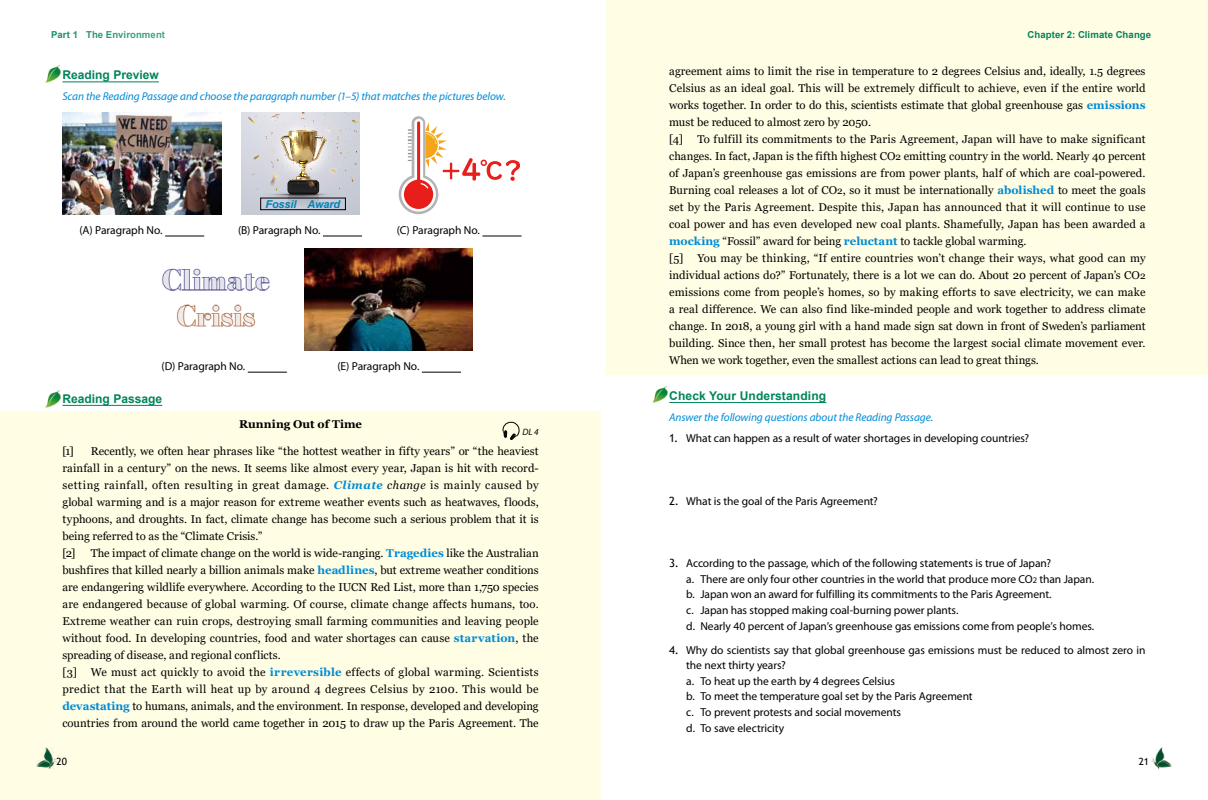
<style>
.page{position:relative;width:1208px;height:800px;background:#fff}
.page>*{position:absolute;margin:0;border:0;box-sizing:border-box;transform-origin:0 0}
.t1{font:700 12px "Arial";color:#00845c}
.t2{font:11.5px/15.6px "Myriad Pro";letter-spacing:-.005em;color:#000}
.t3{font:11.3px/17px "Georgia";letter-spacing:.005em;color:#000}
.t4{font:italic 11.3px "Myriad Pro";letter-spacing:-.01em;color:#008cd6}
.t5{font:700 11.3px "Georgia";letter-spacing:.015em;color:#000}
.t6{font:italic 700 10.9px "Arial";letter-spacing:-.01em;color:#0082ba}
.t7{font:9.9px "Trebuchet MS";color:#000}
.t8{font:700 9.6px "Arial";letter-spacing:.01em;color:#00845c}
.t9{font:italic 9.2px "Myriad Pro";color:#000}
.s1{font-weight:700;font-style:italic;color:#008cd6}
.s2{font-style:italic}
.s3{font-weight:700;color:#008cd6}
.s4{font-size:9.9px}
.s5{font-family:"Trebuchet MS";font-size:11.3px}
.s6{font-size:8.5px}
</style>
<div class="page">
<img style="left:1151px;top:747px;width:20px;height:20px">
<div style="left:607px;top:0;width:601px;height:374px;background:#fffde4"></div>
<div style="left:0;top:411px;width:601px;height:388px;background:#fffde4"></div>
<svg style="left:502px;top:422px;width:17px;height:17px"></svg>
<hr style="left:669px;top:402px;width:157px;height:1px;background:#00845c">
<img style="left:652px;top:386px;width:15px;height:17px">
<hr style="left:62px;top:81px;width:97px;height:1px;background:#00845c">
<img style="left:45px;top:65px;width:15px;height:17px">
<img style="left:62px;top:112px;width:159px;height:102px">
<svg style="left:242px;top:112px;width:117px;height:102px"></svg>
<svg style="left:248px;top:112px;width:109px;height:97px;background:#c8c5c5"></svg>
<svg style="left:324px;top:161px;width:18px;height:18px"></svg>
<div style="left:260px;top:198px;width:86px;height:12px;border:1px solid #000"></div>
<svg style="left:399px;top:116px;width:121px;height:98px"></svg>
<hr style="left:165px;top:236px;width:39px;height:1px;background:#000">
<hr style="left:323px;top:236px;width:39px;height:1px;background:#000">
<hr style="left:482px;top:236px;width:39px;height:1px;background:#000">
<img style="left:161px;top:268px;width:109px;height:59px">
<img style="left:304px;top:248px;width:168px;height:102px">
<hr style="left:248px;top:372px;width:39px;height:1px;background:#000">
<hr style="left:422px;top:372px;width:39px;height:1px;background:#000">
<hr style="left:62px;top:405px;width:100px;height:1px;background:#00845c">
<img style="left:45px;top:390px;width:15px;height:17px">
<p class="t8" style="left:51px;top:28px;width:116px">Part 1 The Environment</p>
<p class="t1" style="left:62px;top:66px;width:98px">Reading Preview</p>
<p class="t4" style="left:62px;top:89px;width:445px">Scan the Reading Passage and choose the paragraph number (1–5) that matches the pictures below.</p>
<p class="t6" style="left:265px;top:197px;width:76px">Fossil Award</p>
<p class="t2" style="left:79px;top:222px;width:85px">(A) Paragraph No.</p>
<p class="t2" style="left:238px;top:222px;width:84px">(B) Paragraph No.</p>
<p class="t2" style="left:397px;top:222px;width:84px">(C) Paragraph No.</p>
<p class="t2" style="left:162px;top:358px;width:85px">(D) Paragraph No.</p>
<p class="t2" style="left:337px;top:358px;width:83px">(E) Paragraph No.</p>
<p class="t1" style="left:62px;top:390px;width:101px">Reading Passage</p>
<p class="t5" style="left:239px;top:417px;width:124px">Running Out of Time</p>
<p class="t9" style="left:522px;top:426px;width:18px">DL 4</p>
<p class="t3" style="left:62px;top:442px;width:478px;text-indent:28px">Recently, we often hear phrases like “the hottest weather in fifty years” or “the heaviest rainfall in a century” on the news. It seems like almost every year, Japan is hit with record&shy;setting rainfall, often resulting in great damage. <span class="s1">Climate</span> <span class="s2">change</span> is mainly caused by global warming and is a major reason for extreme weather events such as heatwaves, floods, typhoons, and droughts. In fact, climate change has become such a serious problem that it is being referred to as the “Climate Crisis.”<br>[2]</p>
<p class="t3" style="left:62px;top:442px;width:13px">[1]</p>
<p class="t3" style="left:62px;top:545px;width:478px;text-indent:28px">The impact of climate change on the world is wide-ranging. <span class="s3">Tragedies</span> like the Australian bushfires that killed nearly a billion animals make <span class="s3">headlines</span>, but extreme weather conditions are endangering wildlife everywhere. According to the IUCN Red List, more than 1,750 species are endangered because of global warming. Of course, climate change affects humans, too.<br>Extreme weather can ruin crops, destroying small farming communities and leaving people without food. In developing countries, food and water shortages can cause <span class="s3">starvation</span>, the spreading of disease, and regional conflicts.<br>[3] We must act quickly to avoid the <span class="s3">irreversible</span> effects of global warming. Scientists predict that the Earth will heat up by around 4 degrees Celsius by 2100. This would be <span class="s3">devastating</span> to humans, animals, and the environment. In response, developed and developing countries from around the world came together in 2015 to draw up the Paris Agreement. The</p>
<p class="t7" style="left:57px;top:755px;width:12px">20</p>
<p class="t8" style="left:1027px;top:28px;width:125px">Chapter 2: Climate Change</p>
<p class="t3" style="left:669px;top:63px;width:478px">agreement aims to limit the rise in temperature to 2 degrees Celsius and, ideally, 1.5 degrees Celsius as an ideal goal. This will be extremely difficult to achieve, even if the entire world works together. In order to do this, scientists estimate that global greenhouse gas <span class="s3">emissions </span>must be reduced to almost zero by 2050.<br>[4]</p>
<p class="t3" style="left:669px;top:131px;width:478px;text-indent:28px">To fulfill its commitments to the Paris Agreement, Japan will have to make significant changes. In fact, Japan is the fifth highest CO<span class="s4">2</span> emitting country in the world. Nearly 40 percent of Japan’s greenhouse gas emissions are from power plants, half of which are coal-powered.<br>Burning coal releases a lot of CO<span class="s4">2</span>, so it must be internationally <span class="s3">abolished</span> to meet the goals set by the Paris Agreement. Despite this, Japan has announced that it will continue to use coal power and has even developed new coal plants. Shamefully, Japan has been awarded a <span class="s3">mocking</span> “Fossil” award for being <span class="s3">reluctant</span> to tackle global warming.<br>[5] You may be thinking, “If entire countries won’t change their ways, what good can my individual actions do?” Fortunately, there is a lot we can do. About 20 percent of Japan’s CO<span class="s4">2 </span>emissions come from people’s homes, so by making efforts to save electricity, we can make a real difference. We can also find like-minded people and work together to address climate change. In 2018, a young girl with a hand made sign sat down in front of Sweden’s parliament building. Since then, her small protest has become the largest social climate movement ever.<br>When we work together, even the smallest actions can lead to great things.</p>
<p class="t1" style="left:669px;top:387px;width:158px">Check Your Understanding</p>
<p class="t4" style="left:669px;top:410px;width:265px">Answer the following questions about the Reading Passage.</p>
<p class="t2" style="left:669px;top:430px;width:361px"><span class="s5">1.</span> What can happen as a result of water shortages in developing countries?</p>
<p class="t2" style="left:669px;top:492px;width:210px"><span class="s5">2.</span> What is the goal of the Paris Agreement?</p>
<p class="t2" style="left:686px;top:555px;width:409px;text-indent:-17px"><span class="s5">3.</span> According to the passage, which of the following statements is true of Japan?<br>a. There are only four other countries in the world that produce more CO<span class="s6">2</span> than Japan. b. Japan won an award for fulfilling its commitments to the Paris Agreement.<br>c. Japan has stopped making coal-burning power plants.<br>d. Nearly 40 percent of Japan’s greenhouse gas emissions come from people’s homes.</p>
<p class="t2" style="left:686px;top:641px;width:461px;text-indent:-17px"><span class="s5">4.</span> Why do scientists say that global greenhouse gas emissions must be reduced to almost zero in the next thirty years?<br>a. To heat up the earth by 4 degrees Celsius<br>b. To meet the temperature goal set by the Paris Agreement<br>c. To prevent protests and social movements<br>d. To save electricity</p>
<p class="t7" style="left:1139px;top:755px;width:11px">21</p>
</div>
